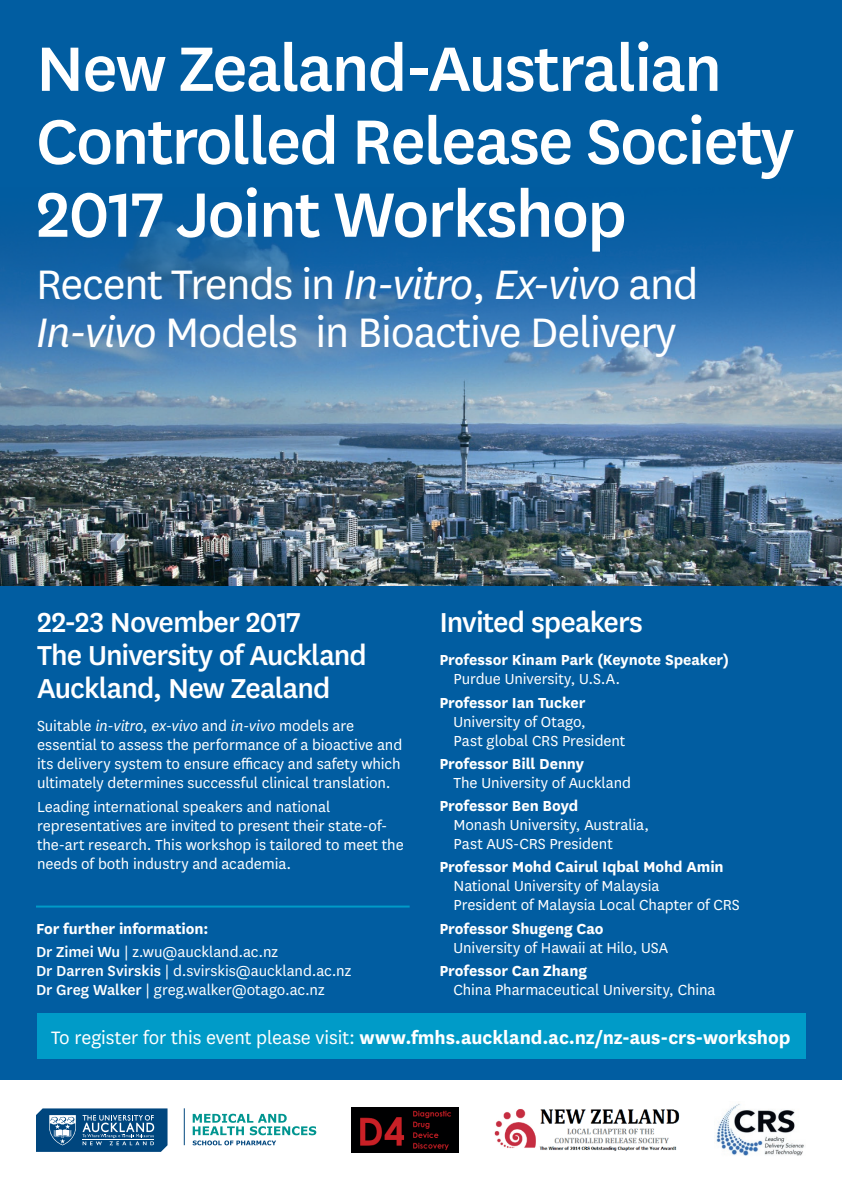
<style>
.page{position:relative;width:842px;height:1191px;background:#fff}
.page>*{position:absolute;margin:0;border:0;box-sizing:border-box;transform-origin:0 0}
.t1{font:500 73.3px/72.9px "National";letter-spacing:-.025em;color:#fff}
.t2{font:48.2px/47.9px "National";letter-spacing:-.025em;color:#fff}
.t3{font:500 32.1px/33px "National";letter-spacing:-.03em;color:#fff}
.t4{font:700 21px "National";letter-spacing:-.005em;color:#fff}
.t5{font:17px/19px "National";letter-spacing:-.005em;color:#fff}
.t6{font:700 17px/23.3px "National";letter-spacing:-.005em;color:#fff}
.s1{font-style:italic}
.s2{font-weight:500}
.s3{font-weight:400}
</style>
<div class="page">
<div style="left:0;top:585px;width:842px;height:495px;background:#015da1"></div>
<div style="left:0;top:0;width:842px;height:585px;background:#015da1"></div>
<img style="left:0;top:221px;width:842px;height:364px">
<svg style="left:36px;top:1108px;width:132px;height:43px;background:#2f6895"></svg>
<hr style="left:184px;top:1108px;width:1px;height:37px;background:#00467e">
<svg style="left:193px;top:1113px;width:123px;height:32px"></svg>
<img style="left:351px;top:1107px;width:108px;height:45px">
<img style="left:716px;top:1104px;width:88px;height:52px">
<img style="left:494px;top:1109px;width:185px;height:42px">
<hr style="left:36px;top:905px;width:374px;height:2px;background:#009bc8">
<div style="left:37px;top:1013px;width:769px;height:46px;background:#009bc8"></div>
<h1 class="t1" style="left:36px;top:28px;width:760px">New Zealand-Australian<br>Controlled Release Society<br>2017 Joint Workshop</h1>
<h2 class="t2" style="left:36px;top:259px;width:664px">Recent Trends in <span class="s1">In-vitro</span>, <span class="s1">Ex-vivo</span> and<br><span class="s1">In-vivo</span> Models in Bioactive Delivery</h2>
<h3 class="t3" style="left:439px;top:604px;width:205px">Invited speakers</h3>
<p class="t6" style="left:439px;top:647px;width:291px">Professor Kinam Park (Keynote Speaker)</p>
<p class="t5" style="left:454px;top:669px;width:168px">Purdue University, U.S.A.</p>
<p class="t6" style="left:439px;top:689px;width:147px">Professor Ian Tucker</p>
<p class="t5" style="left:454px;top:711px;width:173px">University of Otago,<br>Past global CRS President</p>
<p class="t6" style="left:439px;top:750px;width:146px">Professor Bill Denny</p>
<p class="t5" style="left:454px;top:772px;width:179px">The University of Auckland</p>
<p class="t6" style="left:439px;top:793px;width:140px">Professor Ben Boyd</p>
<p class="t5" style="left:454px;top:814px;width:197px">Monash University, Australia,<br>Past AUS-CRS President</p>
<p class="t6" style="left:439px;top:854px;width:286px">Professor Mohd Cairul Iqbal Mohd Amin</p>
<p class="t5" style="left:454px;top:876px;width:288px">National University of Malaysia<br>President of Malaysia Local Chapter of CRS</p>
<p class="t6" style="left:439px;top:915px;width:166px">Professor Shugeng Cao</p>
<p class="t5" style="left:454px;top:937px;width:216px">University of Hawaii at Hilo, USA</p>
<p class="t6" style="left:439px;top:958px;width:149px">Professor Can Zhang</p>
<p class="t5" style="left:454px;top:979px;width:263px">China Pharmaceutical University, China</p>
<h3 class="t3" style="left:37px;top:604px;width:331px">22-23 November 2017<br>The University of Auckland<br>Auckland, New Zealand</h3>
<p class="t5" style="left:37px;top:716px;width:367px">Suitable <span class="s1">in-vitro</span>, <span class="s1">ex-vivo</span> and <span class="s1">in-vivo</span> models are essential to assess the performance of a bioactive and its delivery system to ensure efficacy and safety which ultimately determines successful clinical translation.</p>
<p class="t5" style="left:37px;top:796px;width:368px">Leading international speakers and national representatives are invited to present their state-of&shy;the-art research. This workshop is tailored to meet the needs of both industry and academia.</p>
<p class="t6" style="left:36px;top:915px;width:243px">For further information:<br><span class="s2">Dr Zimei Wu</span> <span class="s3">| z.wu@auckland.ac.nz</span></p>
<p class="t5" style="left:36px;top:960px;width:317px"><span class="s2">Dr Darren Svirskis</span> | d.svirskis@auckland.ac.nz<br><span class="s2">Dr Greg Walker</span> | greg.walker@otago.ac.nz</p>
<p class="t4" style="left:51px;top:1023px;width:741px"><span class="s3">To register for this event please visit:</span> www.fmhs.auckland.ac.nz/nz-aus-crs-workshop</p>
</div>
